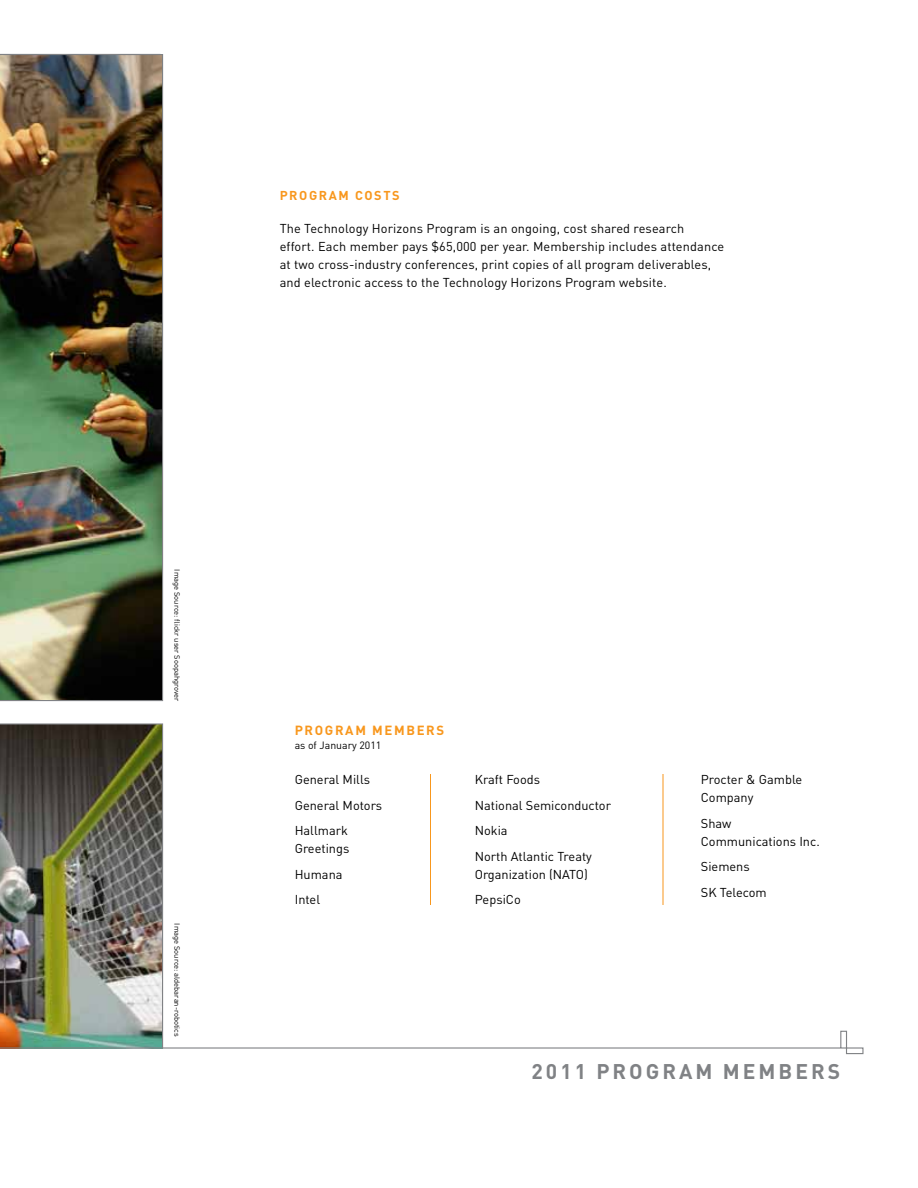
<style>
.page{position:relative;width:918px;height:1188px;background:#fff}
.page>*{position:absolute;margin:0;border:0;box-sizing:border-box;transform-origin:0 0}
.t1{font:700 21px "DIN";letter-spacing:.14em;color:#808285}
.t2{font:700 13.2px "DIN";color:#f8971d}
.t3{font:12.75px/25.5px "DIN";color:#000}
.t4{font:700 12.75px "DIN";color:#f8971d}
.t5{font:10.5px "DIN";color:#000}
.t6{font:7.5px "DIN";color:#000}
</style>
<div class="page">
<svg style="left:0;top:53px;width:160px;height:1px"></svg>
<svg style="left:163px;top:1030px;width:701px;height:25px"></svg>
<img style="left:0;top:54px;width:163px;height:647px">
<img style="left:0;top:723px;width:163px;height:326px">
<hr style="left:430px;top:774px;width:1px;height:131px;background:#f8971d">
<hr style="left:663px;top:774px;width:1px;height:131px;background:#f8971d">
<p class="t4" style="left:280px;top:187px;width:11px">PROGRAM</p>
<p class="t4" style="left:355px;top:187px;width:10px">COS</p>
<p class="t4" style="left:383px;top:187px;width:17px">TS</p>
<p class="t3" style="left:280px;top:219px;width:446px;line-height:18px">The Technology Horizons Program is an ongoing, cost shared research<br>effort. Each member pays $65,000 per year. Membership includes attendance at two cross-industry conferences, print copies of all program deliverables, and electronic access to the Technology Horizons Program website.</p>
<p class="t6" style="left:182px;top:569px;width:133px;rotate:90deg">Image Source: flickr user Soopahgrover</p>
<p class="t6" style="left:182px;top:923px;width:115px;rotate:90deg">Image Source: aldebaran-robotics</p>
<p class="t2" style="left:295px;top:722px;width:11px">PROGRAM</p>
<p class="t2" style="left:372px;top:722px;width:12px">MEMBERS</p>
<p class="t5" style="left:295px;top:739px;width:88px">as of January 2011</p>
<p class="t3" style="left:295px;top:767px;width:89px">General Mills<br>General Motors<br>Hallmark</p>
<p class="t3" style="left:295px;top:836px;width:56px">Greetings<br>Humana<br>Intel</p>
<p class="t3" style="left:475px;top:767px;width:138px">Kraft Foods<br>National Semiconductor<br>Nokia<br>North Atlantic Treaty</p>
<p class="t3" style="left:475px;top:861px;width:115px">Organization (NATO)<br>PepsiCo</p>
<p class="t3" style="left:701px;top:771px;width:103px;line-height:18px">Procter &amp; Gamble<br>Company</p>
<p class="t3" style="left:701px;top:814px;width:120px;line-height:18px">Shaw<br>Communications Inc.</p>
<p class="t3" style="left:701px;top:854px;width:67px">Siemens<br>SK Telecom</p>
<h1 class="t1" style="left:532px;top:1057px;width:82px">2011 PROGRAM</h1>
<h1 class="t1" style="left:723px;top:1057px;width:119px">MEMBERS</h1>
</div>
